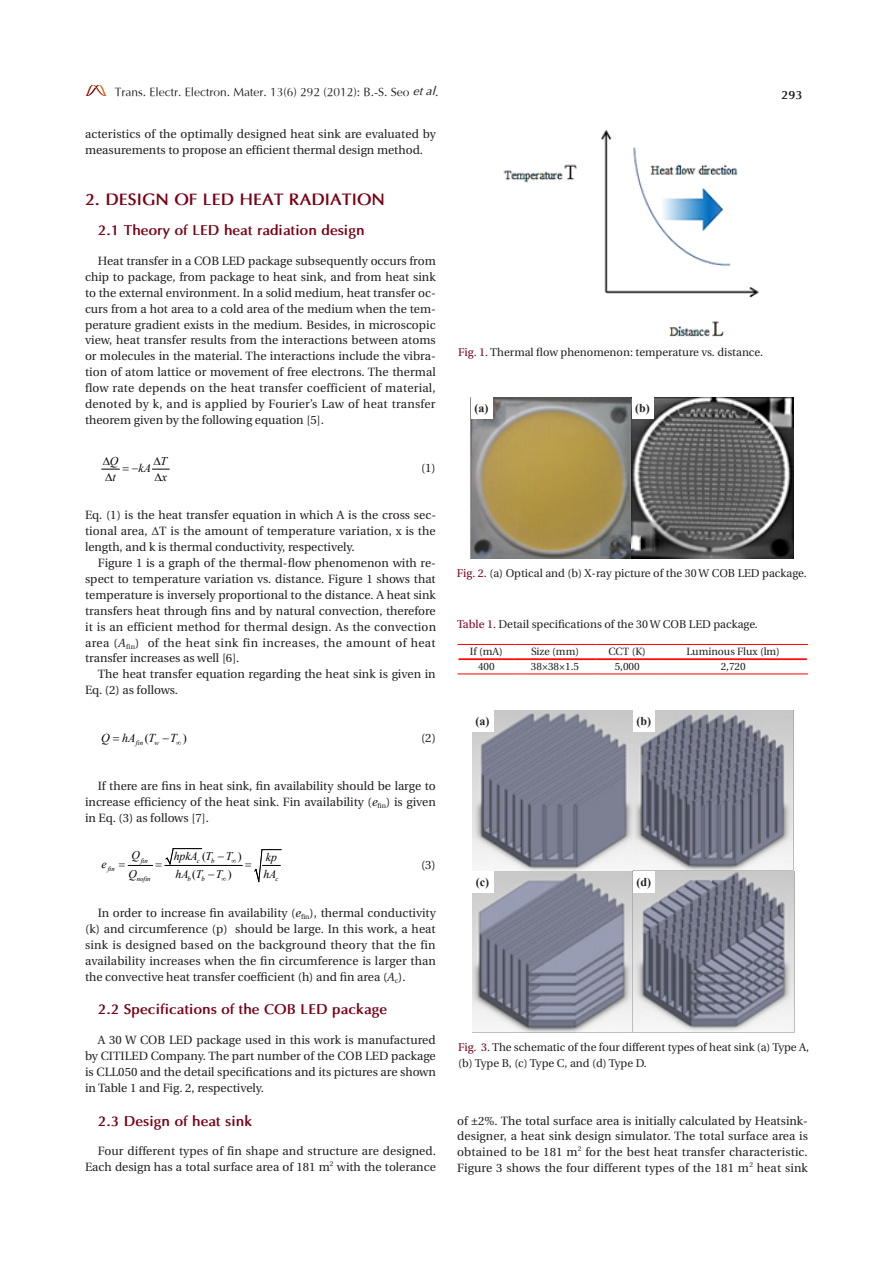
<style>
.page{position:relative;width:893px;height:1263px;background:#fff}
.page>*{position:absolute;margin:0;border:0;box-sizing:border-box;transform-origin:0 0}
.t1{font:700 16.5px "Optima";color:#790015}
.t2{font:700 14.25px "Optima";color:#790015}
.t3{font:italic 12.15px "Times New Roman";color:#000}
.t4{font:12.15px "Times New Roman";color:#000}
.t5{font:12px/15.9px "Utopia";color:#231f20;text-align:justify}
.t6{font:12px "Optima";color:#231f20}
.t7{font:700 12px "Times New Roman";color:#231f20}
.t8{font:700 12px "Optima";color:#231f20}
.t9{font:italic 11.85px "Times New Roman";color:#000}
.t10{font:italic 11.7px "Times New Roman";color:#000}
.t11{font:11.7px "Times New Roman";color:#000}
.t12{font:11.25px/15.9px "Utopia";color:#231f20}
.t13{font:10.5px "Utopia";color:#231f20}
.t14{font:italic 7.05px "Times New Roman";color:#000}
.t15{font:7.05px "Utopia";color:#231f20}
.t16{font:italic 6.75px "Times New Roman";color:#000}
.s1{font-style:italic}
.s2{font-family:"Times New Roman"}
.s3{color:#790015}
</style>
<div class="page">
<img style="left:85px;top:86px;width:21px;height:10px">
<img style="left:504px;top:130px;width:255px;height:207px">
<hr style="left:457px;top:674px;width:58px;height:1px;background:#f00">
<hr style="left:515px;top:674px;width:80px;height:1px;background:#f00">
<hr style="left:595px;top:674px;width:64px;height:1px;background:#f00">
<hr style="left:659px;top:674px;width:149px;height:1px;background:#f00">
<hr style="left:457px;top:644px;width:58px;height:1px;background:#f00">
<hr style="left:515px;top:644px;width:80px;height:1px;background:#f00">
<hr style="left:595px;top:644px;width:64px;height:1px;background:#f00">
<hr style="left:659px;top:644px;width:149px;height:1px;background:#f00">
<hr style="left:459px;top:658px;width:56px;height:1px;background:#f00">
<hr style="left:459px;top:659px;width:56px;height:1px;background:#f00">
<hr style="left:515px;top:658px;width:80px;height:1px;background:#f00">
<hr style="left:515px;top:659px;width:80px;height:1px;background:#f00">
<hr style="left:595px;top:658px;width:64px;height:1px;background:#f00">
<hr style="left:595px;top:659px;width:64px;height:1px;background:#f00">
<hr style="left:659px;top:658px;width:148px;height:1px;background:#f00">
<hr style="left:659px;top:659px;width:148px;height:1px;background:#f00">
<img style="left:471px;top:398px;width:322px;height:161px">
<div style="left:471px;top:398px;width:21px;height:21px;background:#fff"></div>
<div style="left:632px;top:397px;width:21px;height:22px;background:#fff"></div>
<img style="left:472px;top:710px;width:322px;height:323px">
<div style="left:472px;top:710px;width:21px;height:21px;background:#fff"></div>
<div style="left:633px;top:710px;width:21px;height:21px;background:#fff"></div>
<div style="left:472px;top:871px;width:21px;height:22px;background:#fff"></div>
<div style="left:633px;top:871px;width:21px;height:22px;background:#fff"></div>
<svg style="left:153px;top:469px;width:16px;height:1px"></svg>
<hr style="left:165px;top:865px;width:77px;height:1px;background:#000">
<svg style="left:102px;top:468px;width:18px;height:2px"></svg>
<svg style="left:127px;top:848px;width:75px;height:18px"></svg>
<svg style="left:254px;top:849px;width:27px;height:33px"></svg>
<p class="t6" style="left:115px;top:84px;width:325px">Trans. Electr. Electron. Mater. 13(6) 292 (2012): B.-S. Seo <span class="s1">et al</span>.</p>
<p class="t8" style="left:781px;top:88px;width:23px">293</p>
<p class="t5" style="left:85px;top:126px;width:352px">acteristics of the optimally designed heat sink are evaluated by measurements to propose an efficient thermal design method.</p>
<h1 class="t1" style="left:85px;top:189px;width:301px">2. DESIGN OF LED HEAT RADIATION</h1>
<p class="t2" style="left:98px;top:222px;width:268px">2.1 Theory of LED heat radiation design</p>
<p class="t5" style="left:85px;top:253px;width:352px;text-indent:13px">Heat transfer in a COB LED package subsequently occurs from chip to package, from package to heat sink, and from heat sink to the external environment. In a solid medium, heat transfer oc&shy;curs from a hot area to a cold area of the medium when the tem&shy;perature gradient exists in the medium. Besides, in microscopic view, heat transfer results from the interactions between atoms or molecules in the material. The interactions include the vibra&shy;tion of atom lattice or movement of free electrons. The thermal flow rate depends on the heat transfer coefficient of material, denoted by k, and is applied by Fourier’s Law of heat transfer theorem given by the following equation [5].</p>
<p class="t5" style="left:421px;top:460px;width:16px">(1)</p>
<p class="t5" style="left:85px;top:508px;width:353px">Eq. (1) is the heat transfer equation in which A is the cross sec&shy;tional area, <span class="s2">Δ</span>T is the amount of temperature variation, x is the length, and k is thermal conductivity, respectively.</p>
<p class="t5" style="left:85px;top:555px;width:353px;text-indent:13px">Figure 1 is a graph of the thermal-flow phenomenon with re&shy;spect to temperature variation vs. distance. Figure 1 shows that temperature is inversely proportional to the distance. A heat sink transfers heat through fins and by natural convection, therefore it is an efficient method for thermal design. As the convection area (<span class="s1">A</span><sub>fin</sub>) of the heat sink fin increases, the amount of heat transfer increases as well [6].</p>
<p class="t5" style="left:85px;top:667px;width:352px;text-indent:13px">The heat transfer equation regarding the heat sink is given in<br>Eq. (2) as follows.</p>
<p class="t5" style="left:421px;top:730px;width:16px">(2)</p>
<p class="t5" style="left:85px;top:778px;width:352px;text-indent:13px">If there are fins in heat sink, fin availability should be large to increase efficiency of the heat sink. Fin availability (<span class="s1">e</span><sub>fin</sub>) is given in Eq. (3) as follows [7].</p>
<p class="t5" style="left:421px;top:857px;width:16px">(3)</p>
<p class="t5" style="left:85px;top:905px;width:353px;text-indent:13px">In order to increase fin availability (<span class="s1">e</span><sub>fin</sub>), thermal conductivity (k) and circumference (p) should be large. In this work, a heat sink is designed based on the background theory that the fin availability increases when the fin circumference is larger than the convective heat transfer coefficient (h) and fin area (<span class="s1">A</span><sub>c</sub>).</p>
<p class="t2" style="left:98px;top:1001px;width:291px">2.2 Specifications of the COB LED package</p>
<p class="t5" style="left:85px;top:1032px;width:352px;text-indent:13px">A 30 W COB LED package used in this work is manufactured by CITILED Company. The part number of the COB LED package is CLL050 and the detail specifications and its pictures are shown in Table 1 and Fig. 2, respectively.</p>
<p class="t2" style="left:98px;top:1112px;width:156px">2.3 Design of heat sink</p>
<p class="t5" style="left:85px;top:1144px;width:353px;text-indent:13px">Four different types of fin shape and structure are designed.<br>Each design has a total surface area of 181 m</p>
<p class="t12" style="left:458px;top:345px;width:306px"><span class="s3">Fig. 1.</span> Thermal flow phenomenon: temperature vs. distance.</p>
<p class="t7" style="left:475px;top:400px;width:15px">(a)</p>
<p class="t7" style="left:635px;top:400px;width:16px">(b)</p>
<p class="t9" style="left:103px;top:452px;width:17px">∆Q</p>
<p class="t9" style="left:153px;top:452px;width:15px">∆T</p>
<p class="t9" style="left:132px;top:460px;width:21px">−kA</p>
<p class="t9" style="left:105px;top:469px;width:12px">∆t</p>
<p class="t9" style="left:155px;top:469px;width:14px">∆x</p>
<p class="t12" style="left:457px;top:565px;width:351px"><span class="s3">Fig. 2.</span> (a) Optical and (b) X-ray picture of the 30 W COB LED package.</p>
<p class="t12" style="left:457px;top:617px;width:302px"><span class="s3">Table 1.</span> Detail specifications of the 30 W COB LED package.</p>
<p class="t13" style="left:470px;top:646px;width:35px">If (mA)</p>
<p class="t13" style="left:531px;top:646px;width:49px">Size (mm)</p>
<p class="t13" style="left:608px;top:646px;width:39px">CCT (K)</p>
<p class="t13" style="left:686px;top:646px;width:95px">Luminous Flux (lm)</p>
<p class="t13" style="left:478px;top:661px;width:18px">400</p>
<p class="t13" style="left:531px;top:661px;width:50px">38×38×1.5</p>
<p class="t13" style="left:615px;top:661px;width:27px">5,000</p>
<p class="t13" style="left:721px;top:661px;width:27px">2,720</p>
<p class="t7" style="left:476px;top:712px;width:15px">(a)</p>
<p class="t7" style="left:636px;top:712px;width:16px">(b)</p>
<p class="t3" style="left:101px;top:729px;width:56px">QhAT</p>
<p class="t3" style="left:162px;top:729px;width:16px">−T</p>
<p class="t4" style="left:145px;top:729px;width:6px">(</p>
<p class="t4" style="left:183px;top:729px;width:6px">)</p>
<p class="t14" style="left:136px;top:738px;width:9px">fin</p>
<p class="t14" style="left:155px;top:738px;width:6px">w</p>
<p class="t10" style="left:131px;top:847px;width:10px">Q</p>
<p class="t10" style="left:174px;top:848px;width:60px">hpkA T T</p>
<p class="t10" style="left:266px;top:849px;width:13px">kp</p>
<p class="t11" style="left:202px;top:848px;width:5px">(</p>
<p class="t11" style="left:238px;top:848px;width:5px">)</p>
<p class="t16" style="left:141px;top:855px;width:9px">fin</p>
<p class="t16" style="left:197px;top:856px;width:5px">c</p>
<p class="t16" style="left:211px;top:856px;width:5px">b</p>
<p class="t10" style="left:102px;top:856px;width:7px">e</p>
<p class="t16" style="left:108px;top:864px;width:9px">fin</p>
<p class="t10" style="left:129px;top:865px;width:10px">Q</p>
<p class="t10" style="left:176px;top:865px;width:48px">hAT T</p>
<p class="t10" style="left:263px;top:865px;width:15px">hA</p>
<p class="t11" style="left:192px;top:866px;width:5px">(</p>
<p class="t11" style="left:228px;top:866px;width:5px">)</p>
<p class="t16" style="left:137px;top:874px;width:15px">nofin</p>
<p class="t16" style="left:187px;top:874px;width:5px">b</p>
<p class="t16" style="left:201px;top:874px;width:5px">b</p>
<p class="t16" style="left:275px;top:874px;width:5px">c</p>
<p class="t7" style="left:476px;top:874px;width:15px">(c)</p>
<p class="t7" style="left:636px;top:874px;width:16px">(d)</p>
<p class="t12" style="left:458px;top:1039px;width:352px"><span class="s3">Fig. 3.</span> The schematic of the four different types of heat sink (a) Type A, (b) Type B, (c) Type C, and (d) Type D.</p>
<p class="t5" style="left:457px;top:1113px;width:352px">of ±2%. The total surface area is initially calculated by Heatsink&shy;designer, a heat sink design simulator. The total surface area is obtained to be 181 m</p>
<p class="t15" style="left:578px;top:1144px;width:5px">2</p>
<p class="t5" style="left:457px;top:1144px;width:352px;text-indent:128px">for the best heat transfer characteristic.<br>Figure 3 shows the four different types of the 181 m</p>
<p class="t15" style="left:330px;top:1159px;width:5px">2</p>
<p class="t5" style="left:337px;top:1159px;width:101px">with the tolerance</p>
<p class="t15" style="left:749px;top:1160px;width:5px">2</p>
<p class="t5" style="left:757px;top:1160px;width:53px">heat sink</p>
</div>
